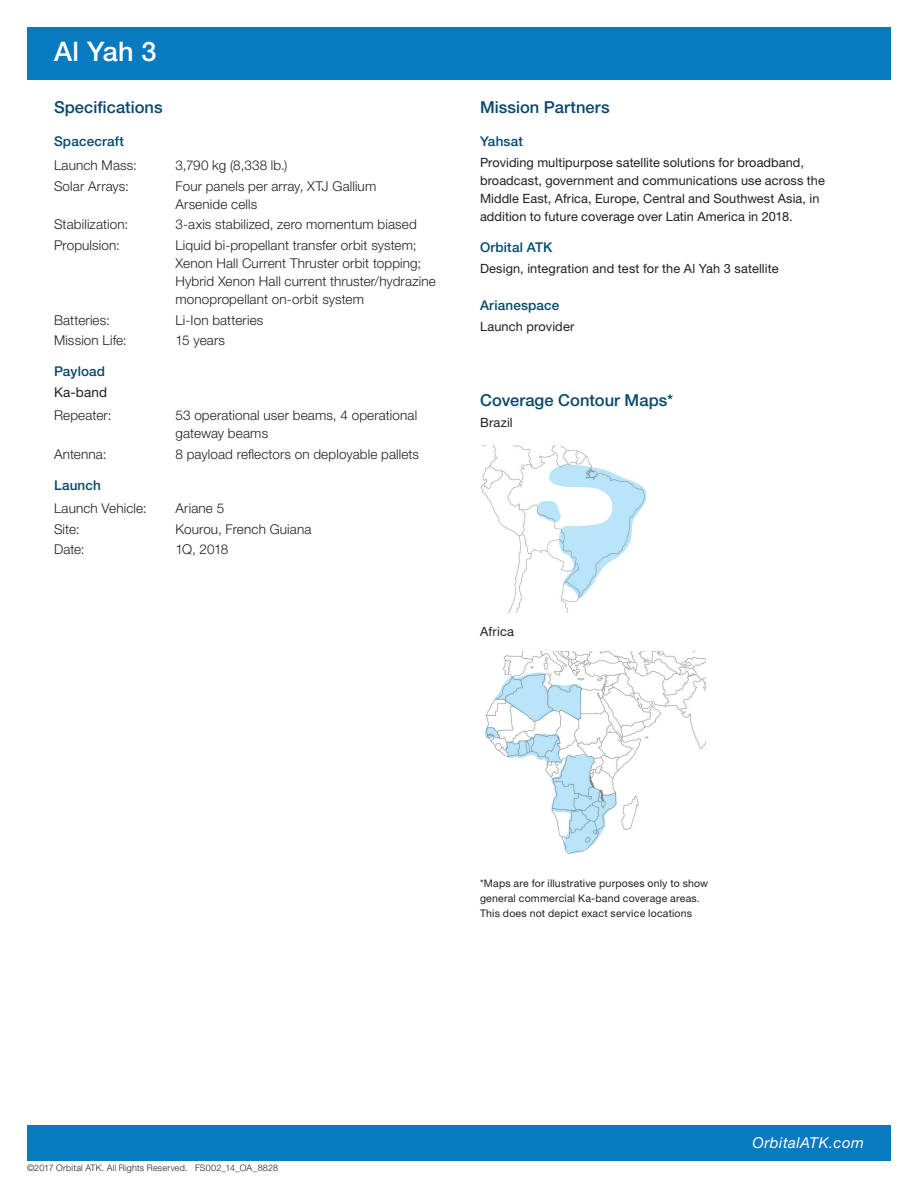
<style>
.page{position:relative;width:918px;height:1188px;background:#fff}
.page>*{position:absolute;margin:0;border:0;box-sizing:border-box;transform-origin:0 0}
.t1{font:500 27px "Helvetica Neue LT Std";color:#fff}
.t2{font:500 16.5px "Helvetica Neue LT Std";letter-spacing:.005em;color:#08486c}
.t3{font:italic 15px "Helvetica Neue LT Std";letter-spacing:.035em;color:#fff}
.t4{font:300 13.5px/18px "Helvetica Neue LT Std";letter-spacing:.01em;color:#231f20}
.t5{font:500 13.5px "Helvetica Neue LT Std";letter-spacing:.01em;color:#08486c}
.t6{font:13.5px "Helvetica Neue LT Std";letter-spacing:.01em;color:#231f20}
.t7{font:12.75px/18px "Helvetica Neue LT Std";letter-spacing:.005em;color:#231f20}
.t8{font:10.5px/15px "Helvetica Neue LT Std";letter-spacing:.02em;color:#231f20}
.t9{font:300 9px "Helvetica Neue LT Std";letter-spacing:.025em;color:#231f20}
</style>
<div class="page">
<div style="left:27px;top:27px;width:864px;height:52px;background:#077ac0"></div>
<div style="left:27px;top:1126px;width:864px;height:35px;background:#077ac0"></div>
<img style="left:480px;top:445px;width:167px;height:167px">
<img style="left:484px;top:651px;width:222px;height:204px">
<h1 class="t1" style="left:54px;top:35px;width:104px">Al Yah 3</h1>
<p class="t2" style="left:54px;top:97px;width:110px">Specifications</p>
<p class="t5" style="left:54px;top:134px;width:72px">Spacecraft</p>
<p class="t4" style="left:54px;top:156px;width:84px">Launch Mass:</p>
<p class="t4" style="left:176px;top:156px;width:114px">3,790 kg (8,338 lb.)</p>
<p class="t4" style="left:54px;top:176px;width:76px">Solar Arrays:</p>
<p class="t4" style="left:176px;top:176px;width:202px">Four panels per array, XTJ Gallium<br>Arsenide cells</p>
<p class="t4" style="left:54px;top:215px;width:76px">Stabilization:</p>
<p class="t4" style="left:176px;top:215px;width:243px">3-axis stabilized, zero momentum biased</p>
<p class="t4" style="left:54px;top:236px;width:67px">Propulsion:</p>
<p class="t4" style="left:176px;top:236px;width:262px">Liquid bi-propellant transfer orbit system; Xenon Hall Current Thruster orbit topping; Hybrid Xenon Hall current thruster/hydrazine monopropellant on-orbit system</p>
<p class="t4" style="left:54px;top:311px;width:57px">Batteries:</p>
<p class="t4" style="left:176px;top:311px;width:89px">Li-Ion batteries</p>
<p class="t4" style="left:54px;top:331px;width:74px">Mission Life:</p>
<p class="t4" style="left:176px;top:331px;width:51px">15 years</p>
<p class="t5" style="left:54px;top:363px;width:53px">Payload</p>
<p class="t6" style="left:54px;top:384px;width:55px">Ka-band</p>
<p class="t4" style="left:54px;top:406px;width:59px">Repeater:</p>
<p class="t4" style="left:176px;top:406px;width:243px">53 operational user beams, 4 operational gateway beams</p>
<p class="t4" style="left:54px;top:445px;width:54px">Antenna:</p>
<p class="t4" style="left:176px;top:445px;width:245px">8 payload reflectors on deployable pallets</p>
<p class="t5" style="left:54px;top:477px;width:48px">Launch</p>
<p class="t4" style="left:54px;top:499px;width:94px">Launch Vehicle:</p>
<p class="t4" style="left:176px;top:499px;width:50px">Ariane 5</p>
<p class="t4" style="left:54px;top:520px;width:27px">Site:</p>
<p class="t4" style="left:176px;top:520px;width:138px">Kourou, French Guiana</p>
<p class="t4" style="left:54px;top:540px;width:32px">Date:</p>
<p class="t4" style="left:176px;top:540px;width:54px">1Q, 2018</p>
<p class="t2" style="left:480px;top:97px;width:131px">Mission Partners</p>
<p class="t5" style="left:480px;top:134px;width:44px">Yahsat</p>
<p class="t7" style="left:480px;top:153px;width:346px">Providing multipurpose satellite solutions for broadband, broadcast, government and communications use across the Middle East, Africa, Europe, Central and Southwest Asia, in addition to future coverage over Latin America in 2018.</p>
<p class="t5" style="left:480px;top:239px;width:74px">Orbital ATK</p>
<p class="t7" style="left:480px;top:259px;width:300px">Design, integration and test for the Al Yah 3 satellite</p>
<p class="t5" style="left:480px;top:297px;width:81px">Arianespace</p>
<p class="t7" style="left:480px;top:317px;width:96px">Launch provider</p>
<p class="t2" style="left:480px;top:390px;width:194px">Coverage Contour Maps*</p>
<p class="t7" style="left:480px;top:413px;width:34px">Brazil</p>
<p class="t7" style="left:480px;top:623px;width:35px">Africa</p>
<p class="t9" style="left:27px;top:1162px;width:253px">©2017 Orbital ATK. All Rights Reserved. FS002_14_OA_8828</p>
<p class="t8" style="left:480px;top:876px;width:230px">*Maps are for illustrative purposes only to show general commercial Ka-band coverage areas.<br>This does not depict exact service locations</p>
<p class="t3" style="left:752px;top:1134px;width:113px">OrbitalATK.com</p>
</div>
